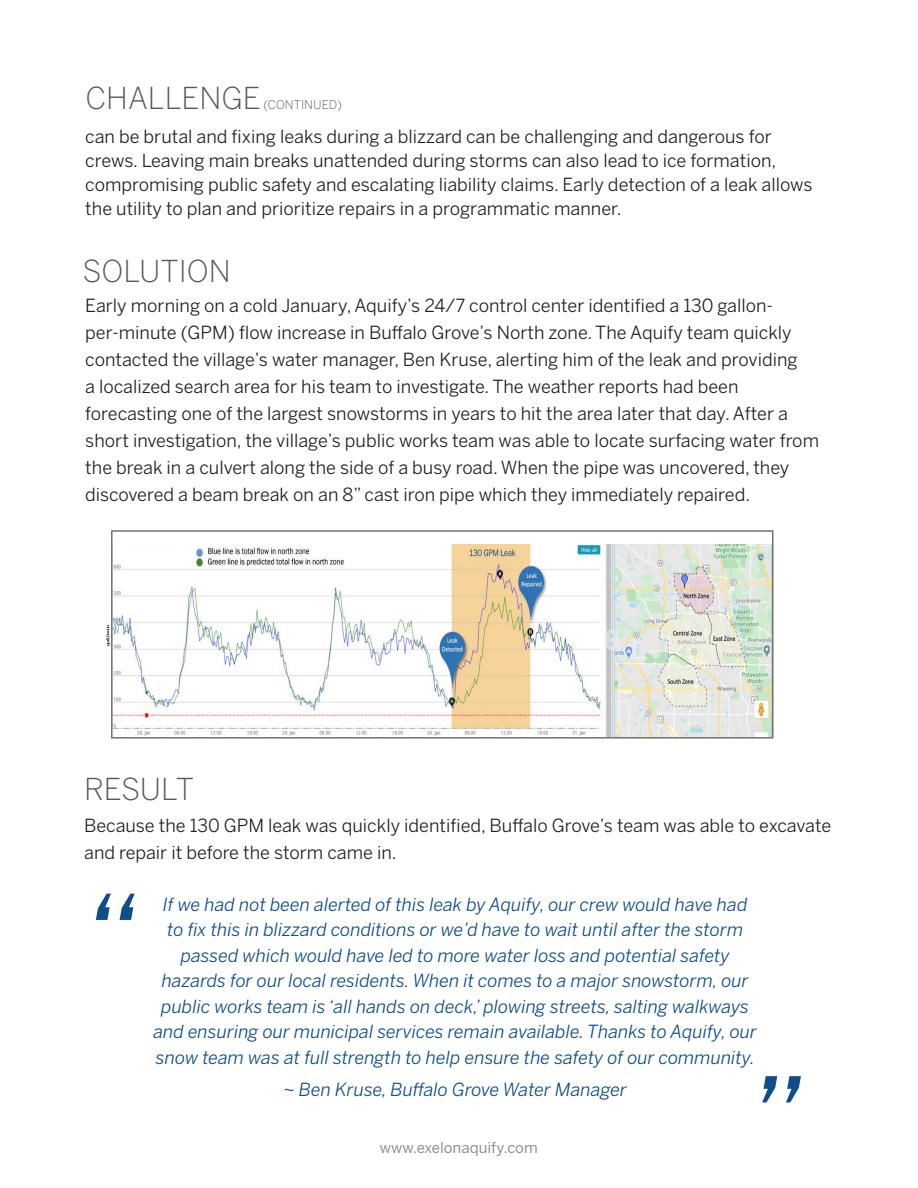
<style>
.page{position:relative;width:918px;height:1188px;background:#fff}
.page>*{position:absolute;margin:0;border:0;box-sizing:border-box;transform-origin:0 0}
.t1{font:italic 135px "Benton Sans";color:#0f4d8b}
.Sub_Title{font:300 30px "Benton Sans";color:#57585a}
.t2{font:18px/27px "Benton Sans";color:#231f20}
.t3{font:italic 18px/25.5px "Benton Sans";color:#0f4d8b;text-align:center}
.t4{font:15px "Benton Sans";color:#8f9194}
.Sub_Title-2{font:300 12px "Benton Sans";color:#57585a}
</style>
<div class="page">
<img style="left:105px;top:544px;width:665px;height:192px">
<div style="left:111px;top:530px;width:662px;height:209px;border:2px solid #717271"></div>
<p class="Sub_Title" style="left:86px;top:81px;width:177px">CHALLENGE</p>
<p class="Sub_Title-2" style="left:263px;top:98px;width:80px">(CONTINUED)</p>
<p class="t2" style="left:85px;top:124px;width:729px;line-height:24px">can be brutal and fixing leaks during a blizzard can be challenging and dangerous for crews. Leaving main breaks unattended during storms can also lead to ice formation, compromising public safety and escalating liability claims. Early detection of a leak allows the utility to plan and prioritize repairs in a programmatic manner.</p>
<p class="Sub_Title" style="left:83px;top:253px;width:150px">SOLUTION</p>
<p class="t2" style="left:85px;top:292px;width:735px">Early morning on a cold January, Aquify’s 24/7 control center identified a 130 gallon&shy;per-minute (GPM) flow increase in Buffalo Grove’s North zone. The Aquify team quickly contacted the village’s water manager, Ben Kruse, alerting him of the leak and providing<br>a localized search area for his team to investigate. The weather reports had been forecasting one of the largest snowstorms in years to hit the area later that day. After a short investigation, the village’s public works team was able to locate surfacing water from the break in a culvert along the side of a busy road. When the pipe was uncovered, they discovered a beam break on an 8” cast iron pipe which they immediately repaired.</p>
<p class="Sub_Title" style="left:84px;top:771px;width:112px">RESULT</p>
<p class="t2" style="left:84px;top:811px;width:749px">Because the 130 GPM leak was quickly identified, Buffalo Grove’s team was able to excavate and repair it before the storm came in.</p>
<p class="t3" style="left:153px;top:891px;width:605px">If we had not been alerted of this leak by Aquify, our crew would have had to fix this in blizzard conditions or we’d have to wait until after the storm passed which would have led to more water loss and potential safety hazards for our local residents. When it comes to a major snowstorm, our public works team is ‘all hands on deck,’ plowing streets, salting walkways and ensuring our municipal services remain available. Thanks to Aquify, our snow team was at full strength to help ensure the safety of our community.</p>
<p class="t3" style="left:283px;top:1077px;width:345px">~ Ben Kruse, Buffalo Grove Water Manager</p>
<p class="t1" style="left:79px;top:865px;width:61px">“</p>
<p class="t1" style="left:817px;top:1131px;width:61px;rotate:-180deg">“</p>
<p class="t4" style="left:380px;top:1139px;width:159px">www.exelonaquify.com</p>
</div>
